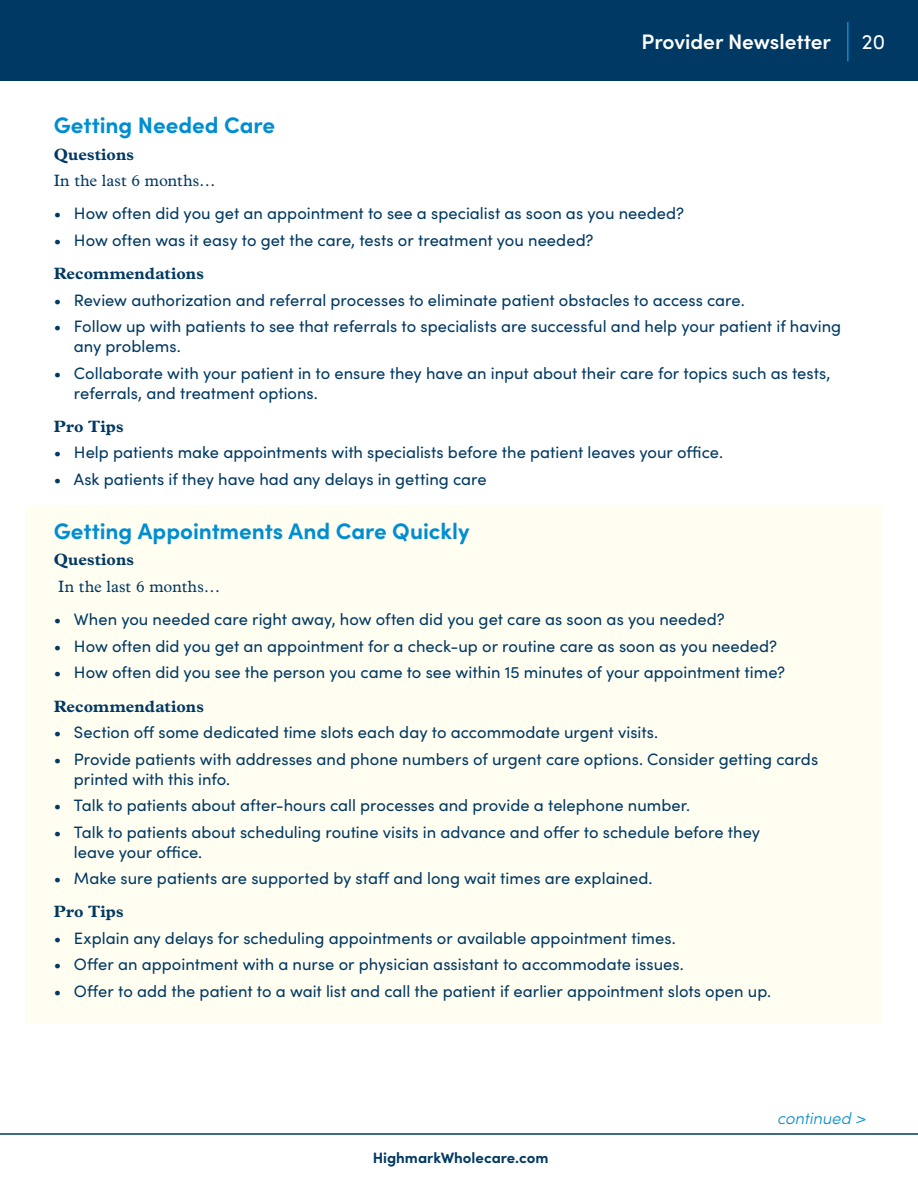
<style>
.page{position:relative;width:918px;height:1188px;background:#fff}
.page>*{position:absolute;margin:0;border:0;box-sizing:border-box;transform-origin:0 0}
.t1{font:700 22.5px "Sofia Pro";color:#008dd1}
.t2{font:600 21px "Sofia Pro";color:#fff}
.t3{font:21px "Sofia Pro";color:#fff}
.t4{font:16.5px/19.8px "Sofia Pro";color:#003963}
.t5{font:700 16.5px "Plantin MT Pro";letter-spacing:.005em;color:#003963}
.t6{font:16.5px "Plantin MT Pro";letter-spacing:.005em;color:#003963}
.t7{font:italic 300 16.5px "Sofia Pro";color:#008dd1}
.t8{font:700 15px "Sofia Pro";color:#003963}
</style>
<div class="page">
<div style="left:0;top:0;width:918px;height:81px;background:#003963"></div>
<hr style="left:847px;top:22px;width:2px;height:39px;background:#008dd1">
<div style="left:25px;top:505px;width:856px;height:519px;background:#fffef1"></div>
<hr style="left:0;top:1133px;width:918px;height:2px;background:#003963">
<p class="t2" style="left:642px;top:26px;width:191px">Provider Newsletter</p>
<p class="t3" style="left:862px;top:26px;width:25px">20</p>
<h1 class="t1" style="left:54px;top:108px;width:223px">Getting Needed Care</h1>
<p class="t5" style="left:54px;top:144px;width:82px">Questions</p>
<p class="t6" style="left:54px;top:171px;width:163px">In the last 6 months…</p>
<p class="t4" style="left:54px;top:203px;width:632px">• How often did you get an appointment to see a specialist as soon as you needed?</p>
<p class="t4" style="left:54px;top:229px;width:541px">• How often was it easy to get the care, tests or treatment you needed?</p>
<p class="t5" style="left:54px;top:264px;width:152px">Recommendations</p>
<p class="t4" style="left:54px;top:289px;width:693px">• Review authorization and referral processes to eliminate patient obstacles to access care.</p>
<p class="t4" style="left:74px;top:316px;width:769px;text-indent:-20px">• Follow up with patients to see that referrals to specialists are successful and help your patient if having any problems.</p>
<p class="t4" style="left:74px;top:362px;width:758px;text-indent:-20px">• Collaborate with your patient in to ensure they have an input about their care for topics such as tests, referrals, and treatment options.</p>
<p class="t5" style="left:54px;top:416px;width:71px">Pro Tips</p>
<p class="t4" style="left:54px;top:442px;width:671px">• Help patients make appointments with specialists before the patient leaves your office.</p>
<p class="t4" style="left:54px;top:468px;width:435px">• Ask patients if they have had any delays in getting care</p>
<h1 class="t1" style="left:54px;top:514px;width:417px">Getting Appointments And Care Quickly</h1>
<p class="t5" style="left:54px;top:550px;width:82px">Questions</p>
<p class="t6" style="left:58px;top:577px;width:163px">In the last 6 months…</p>
<p class="t4" style="left:54px;top:609px;width:673px">• When you needed care right away, how often did you get care as soon as you needed?</p>
<p class="t4" style="left:54px;top:635px;width:725px">• How often did you get an appointment for a check-up or routine care as soon as you needed?</p>
<p class="t4" style="left:54px;top:662px;width:733px">• How often did you see the person you came to see within 15 minutes of your appointment time?</p>
<p class="t5" style="left:54px;top:696px;width:152px">Recommendations</p>
<p class="t4" style="left:54px;top:722px;width:606px">• Section off some dedicated time slots each day to accommodate urgent visits.</p>
<p class="t4" style="left:74px;top:748px;width:746px;text-indent:-20px">• Provide patients with addresses and phone numbers of urgent care options. Consider getting cards printed with this info.</p>
<p class="t4" style="left:54px;top:795px;width:638px">• Talk to patients about after-hours call processes and provide a telephone number.</p>
<p class="t4" style="left:74px;top:821px;width:688px;text-indent:-20px">• Talk to patients about scheduling routine visits in advance and offer to schedule before they leave your office.</p>
<p class="t4" style="left:54px;top:867px;width:600px">• Make sure patients are supported by staff and long wait times are explained.</p>
<p class="t5" style="left:54px;top:902px;width:71px">Pro Tips</p>
<p class="t4" style="left:54px;top:927px;width:624px">• Explain any delays for scheduling appointments or available appointment times.</p>
<p class="t4" style="left:54px;top:954px;width:632px">• Offer an appointment with a nurse or physician assistant to accommodate issues.</p>
<p class="t4" style="left:54px;top:980px;width:719px">• Offer to add the patient to a wait list and call the patient if earlier appointment slots open up.</p>
<p class="t8" style="left:373px;top:1146px;width:177px">HighmarkWholecare.com</p>
<p class="t7" style="left:777px;top:1106px;width:90px">continued &gt;</p>
</div>
